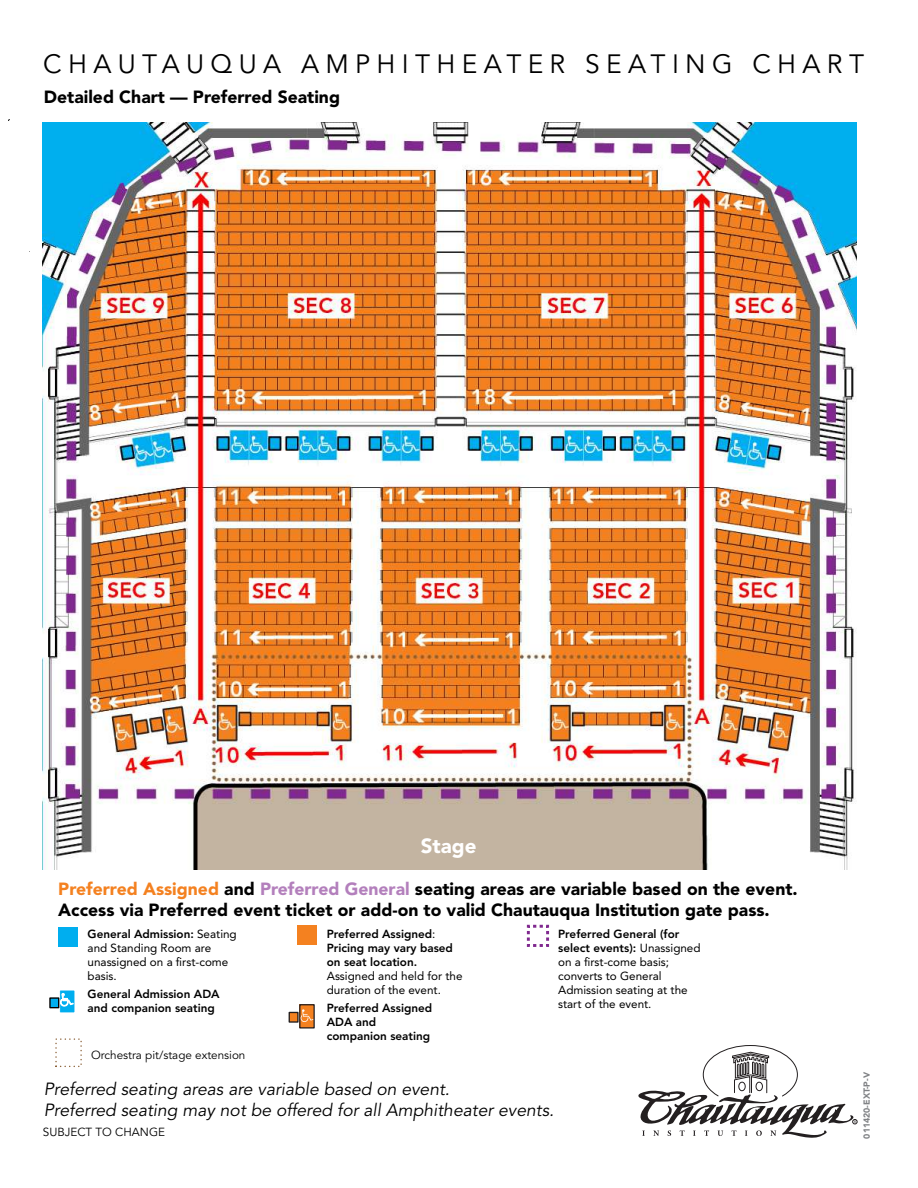
<style>
.page{position:relative;width:918px;height:1188px;background:#fff}
.page>*{position:absolute;margin:0;border:0;box-sizing:border-box;transform-origin:0 0}
.t1{font:26.25px "Avenir LT Std";letter-spacing:.24em;color:#000}
.t2{font:900 20.4px "Avenir LT Std";color:#fff}
.t3{font:900 17.55px/21px "Avenir LT Std";color:#000}
.t4{font:italic 17.55px/21px "Avenir LT Std";color:#000}
.t5{font:11.7px/14.1px "Avenir LT Std";color:#000}
.t6{font:800 11.7px/14.1px "Avenir LT Std";color:#000}
.t7{font:11.7px "Avenir LT Std";color:#000}
.t8{font:900 8.7px "Avenir LT Std";color:#808285}
.s1{color:#f48120}
.s2{color:#b37fbc}
.s3{font-weight:800}
.s4{font-weight:400}
</style>
<div class="page">
<div style="left:58px;top:928px;width:20px;height:19px;background:#00aeef"></div>
<div style="left:60px;top:990px;width:15px;height:23px;background:#00aeef"></div>
<svg style="left:59px;top:993px;width:15px;height:14px"></svg>
<div style="left:50px;top:998px;width:9px;height:10px;background:#00aeef"></div>
<div style="left:49px;top:997px;width:10px;height:11px;border:1px solid #000"></div>
<div style="left:298px;top:926px;width:19px;height:19px;background:#f48120"></div>
<div style="left:289px;top:1012px;width:9px;height:10px;background:#f48120"></div>
<div style="left:289px;top:1012px;width:10px;height:11px;border:1px solid #231f20"></div>
<div style="left:300px;top:1005px;width:14px;height:23px;background:#f48120"></div>
<div style="left:299px;top:1004px;width:16px;height:25px;border:1px solid #231f20"></div>
<svg style="left:300px;top:1009px;width:13px;height:14px"></svg>
<svg style="left:526px;top:924px;width:24px;height:23px"></svg>
<svg style="left:638px;top:1045px;width:219px;height:93px"></svg>
<img style="left:43px;top:123px;width:814px;height:746px">
<h1 class="t1" style="left:43px;top:49px;width:822px">CHAUTAUQUA AMPHITHEATER SEATING CHART</h1>
<h3 class="t3" style="left:44px;top:87px;width:298px">Detailed Chart — Preferred Seating</h3>
<h2 class="t2" style="left:421px;top:833px;width:57px">Stage</h2>
<h3 class="t3" style="left:58px;top:878px;width:741px"><span class="s1">Preferred Assigned</span> and <span class="s2">Preferred General</span> seating areas are variable based on the event.<br>Access via Preferred event ticket or add-on to valid Chautauqua Institution gate pass.</h3>
<p class="t5" style="left:88px;top:927px;width:151px"><span class="s3">General Admission:</span> Seating and Standing Room are unassigned on a first-come basis.</p>
<p class="t6" style="left:88px;top:987px;width:134px">General Admission ADA and companion seating</p>
<p class="t7" style="left:91px;top:1048px;width:156px">Orchestra pit/stage extension</p>
<p class="t6" style="left:327px;top:927px;width:128px">Preferred Assigned<span class="s4">:<br></span>Pricing may vary based on seat location.</p>
<p class="t5" style="left:327px;top:969px;width:137px">Assigned and held for the duration of the event.</p>
<p class="t6" style="left:327px;top:1001px;width:107px">Preferred Assigned<br>ADA and companion seating</p>
<p class="t5" style="left:558px;top:927px;width:144px"><span class="s3">Preferred General (for select events):</span> Unassigned on a first-come basis; converts to General<br>Admission seating at the start of the event.</p>
<h3 class="t4" style="left:44px;top:1079px;width:512px">Preferred seating areas are variable based on event.<br>Preferred seating may not be offered for all Amphitheater events.</h3>
<p class="t7" style="left:43px;top:1126px;width:124px">SUBJECT TO CHANGE</p>
<p class="t8" style="left:861px;top:1139px;width:68px;rotate:-90deg">011420-EXT-P-V</p>
</div>
